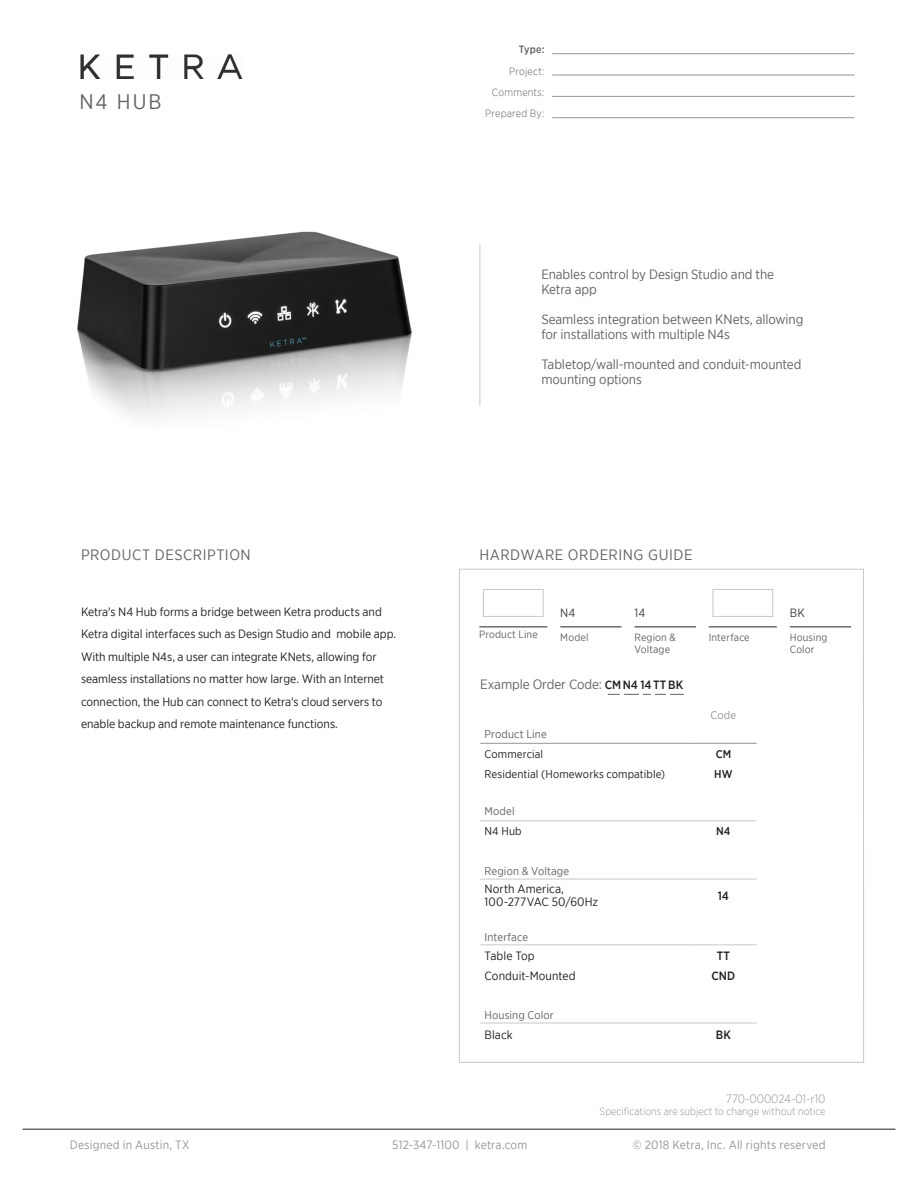
<style>
.page{position:relative;width:918px;height:1188px;background:#fff}
.page>*{position:absolute;margin:0;border:0;box-sizing:border-box;transform-origin:0 0}
.Product_Name{font:21px "Gotham Narrow";color:#636366}
.t1{font:15px "Gotham Narrow";letter-spacing:.035em;color:#636366}
.product_description{font:13.5px/15px "Gotham Narrow";letter-spacing:-.01em;color:#636366}
.product_description-2{font:12px/22.5px "Gotham Narrow";letter-spacing:-.005em;color:#231f20}
.t2{font:12px "Gotham Narrow";letter-spacing:.015em;color:#939598}
.Table_Spec_Copy{font:12px "Gotham Narrow";letter-spacing:.01em;color:#231f20}
.t3{font:300 12px "Gotham Narrow";color:#939598}
.Table_Spec_Copy-2{font:500 12px "Gotham Narrow";letter-spacing:.015em;color:#231f20}
.OrderGuide_ORder{font:12px "Gotham Narrow";color:#3e3e3f}
.Table_Header{font:11.25px "Gotham Narrow";letter-spacing:.01em;color:#636366}
.Table_Spec_Copy-3{font:11.25px "Gotham Narrow";letter-spacing:.01em;color:#231f20}
.Table_Spec_Copy-4{font:500 11.25px "Gotham Narrow";color:#231f20}
.t4{font:11.25px "Gotham Narrow";color:#939598}
.order_guide_caption{font:10.5px/12px "Gotham Narrow";letter-spacing:.01em;color:#636366}
.t5{font:300 10.5px "Gotham Narrow";color:#939598}
.Top_Field_Entry{font:300 10.5px "Gotham Narrow";letter-spacing:.02em;color:#636366}
.Top_Field_Entry-2{font:500 10.5px "Gotham Narrow";color:#636366}
.s1{font-weight:500;font-size:12px;color:#231f20}
</style>
<div class="page">
<img style="left:77px;top:118px;width:480px;height:300px">
<svg style="left:459px;top:568px;width:405px;height:495px"></svg>
<img style="left:81px;top:55px;width:162px;height:24px">
<hr style="left:23px;top:1129px;width:872px;height:1px;background:#231f20">
<hr style="left:480px;top:245px;width:1px;height:161px;background:#c7c8ca">
<hr style="left:480px;top:743px;width:210px;height:1px;background:#939598">
<hr style="left:690px;top:743px;width:67px;height:1px;background:#939598">
<hr style="left:480px;top:821px;width:210px;height:1px;background:#c7c8ca">
<hr style="left:690px;top:821px;width:67px;height:1px;background:#c7c8ca">
<hr style="left:480px;top:879px;width:210px;height:1px;background:#c7c8ca">
<hr style="left:690px;top:879px;width:67px;height:1px;background:#c7c8ca">
<hr style="left:480px;top:1023px;width:210px;height:1px;background:#c7c8ca">
<hr style="left:690px;top:1023px;width:67px;height:1px;background:#c7c8ca">
<hr style="left:480px;top:944px;width:210px;height:1px;background:#c7c8ca">
<hr style="left:690px;top:944px;width:67px;height:1px;background:#c7c8ca">
<hr style="left:479px;top:627px;width:68px;height:1px;background:#231f20">
<div style="left:483px;top:589px;width:61px;height:28px;border:1px solid #c7c8ca"></div>
<hr style="left:560px;top:627px;width:62px;height:1px;background:#231f20">
<hr style="left:635px;top:627px;width:61px;height:1px;background:#231f20">
<hr style="left:709px;top:627px;width:68px;height:1px;background:#231f20">
<div style="left:713px;top:589px;width:60px;height:28px;border:1px solid #c7c8ca"></div>
<hr style="left:790px;top:627px;width:61px;height:1px;background:#231f20">
<hr style="left:552px;top:117px;width:302px;height:1px;background:#939598">
<hr style="left:552px;top:96px;width:303px;height:1px;background:#939598">
<hr style="left:552px;top:75px;width:303px;height:1px;background:#939598">
<hr style="left:552px;top:53px;width:302px;height:1px;background:#939598">
<svg style="left:608px;top:694px;width:76px;height:1px"></svg>
<p class="Product_Name" style="left:80px;top:89px;width:83px">N4 HUB</p>
<p class="Top_Field_Entry-2" style="left:519px;top:43px;width:27px">Type:</p>
<p class="Top_Field_Entry" style="left:509px;top:65px;width:37px">Project:</p>
<p class="Top_Field_Entry" style="left:492px;top:86px;width:54px">Comments:</p>
<p class="Top_Field_Entry" style="left:485px;top:107px;width:61px">Prepared By:</p>
<p class="product_description" style="left:541px;top:266px;width:234px">Enables control by Design Studio and the<br>Ketra app</p>
<p class="product_description" style="left:541px;top:311px;width:264px">Seamless integration between KNets, allowing for installations with multiple N4s</p>
<p class="product_description" style="left:541px;top:356px;width:262px">Tabletop/wall-mounted and conduit-mounted mounting options</p>
<h2 class="t1" style="left:81px;top:546px;width:171px">PRODUCT DESCRIPTION</h2>
<h2 class="t1" style="left:480px;top:546px;width:215px">HARDWARE ORDERING GUIDE</h2>
<p class="product_description-2" style="left:81px;top:600px;width:317px">Ketra's N4 Hub forms a bridge between Ketra products and Ketra digital interfaces such as Design Studio and mobile app.<br>With multiple N4s, a user can integrate KNets, allowing for seamless installations no matter how large. With an Internet connection, the Hub can connect to Ketra's cloud servers to enable backup and remote maintenance functions.</p>
<p class="OrderGuide_ORder" style="left:560px;top:605px;width:17px">N4</p>
<p class="OrderGuide_ORder" style="left:635px;top:605px;width:12px">14</p>
<p class="OrderGuide_ORder" style="left:790px;top:605px;width:16px">BK</p>
<p class="order_guide_caption" style="left:479px;top:628px;width:60px">Product Line</p>
<p class="order_guide_caption" style="left:560px;top:631px;width:30px">Model</p>
<p class="order_guide_caption" style="left:635px;top:631px;width:43px">Region &amp;<br>Voltage</p>
<p class="order_guide_caption" style="left:709px;top:631px;width:42px">Interface</p>
<p class="order_guide_caption" style="left:790px;top:631px;width:39px">Housing<br>Color</p>
<p class="product_description" style="left:480px;top:677px;width:205px">Example Order Code: <span class="s1">CMN4 14 TT BK</span></p>
<p class="t4" style="left:711px;top:708px;width:27px">Code</p>
<p class="Table_Header" style="left:485px;top:727px;width:64px">Product Line</p>
<p class="Table_Spec_Copy-3" style="left:485px;top:747px;width:60px">Commercial</p>
<p class="Table_Spec_Copy-4" style="left:716px;top:747px;width:17px">CM</p>
<p class="Table_Spec_Copy-3" style="left:485px;top:767px;width:182px">Residential (Homeworks compatible)</p>
<p class="Table_Spec_Copy-4" style="left:714px;top:767px;width:20px">HW</p>
<p class="Table_Header" style="left:485px;top:804px;width:32px">Model</p>
<p class="Table_Spec_Copy-3" style="left:485px;top:824px;width:39px">N4 Hub</p>
<p class="Table_Spec_Copy-4" style="left:716px;top:824px;width:16px">N4</p>
<p class="Table_Header" style="left:485px;top:864px;width:86px">Region &amp; Voltage</p>
<p class="Table_Spec_Copy" style="left:485px;top:881px;width:81px">North America,</p>
<p class="Table_Spec_Copy" style="left:485px;top:895px;width:115px">100-277VAC 50/60Hz</p>
<p class="Table_Spec_Copy-2" style="left:718px;top:888px;width:13px">14</p>
<p class="Table_Header" style="left:485px;top:930px;width:45px">Interface</p>
<p class="Table_Spec_Copy" style="left:485px;top:949px;width:52px">Table Top</p>
<p class="Table_Spec_Copy-2" style="left:717px;top:949px;width:15px">TT</p>
<p class="Table_Spec_Copy" style="left:485px;top:969px;width:93px">Conduit-Mounted</p>
<p class="Table_Spec_Copy-2" style="left:711px;top:969px;width:25px">CND</p>
<p class="Table_Header" style="left:485px;top:1008px;width:71px">Housing Color</p>
<p class="Table_Spec_Copy" style="left:485px;top:1027px;width:30px">Black</p>
<p class="Table_Spec_Copy-2" style="left:716px;top:1027px;width:17px">BK</p>
<p class="t3" style="left:726px;top:1092px;width:101px">770-000024-01-r10</p>
<p class="t5" style="left:600px;top:1105px;width:227px">Specifications are subject to change without notice</p>
<p class="t2" style="left:70px;top:1137px;width:121px">Designed in Austin, TX</p>
<p class="t2" style="left:392px;top:1137px;width:137px">512-347-1100 | ketra.com</p>
<p class="t2" style="left:633px;top:1137px;width:194px">© 2018 Ketra, Inc. All rights reserved</p>
</div>
